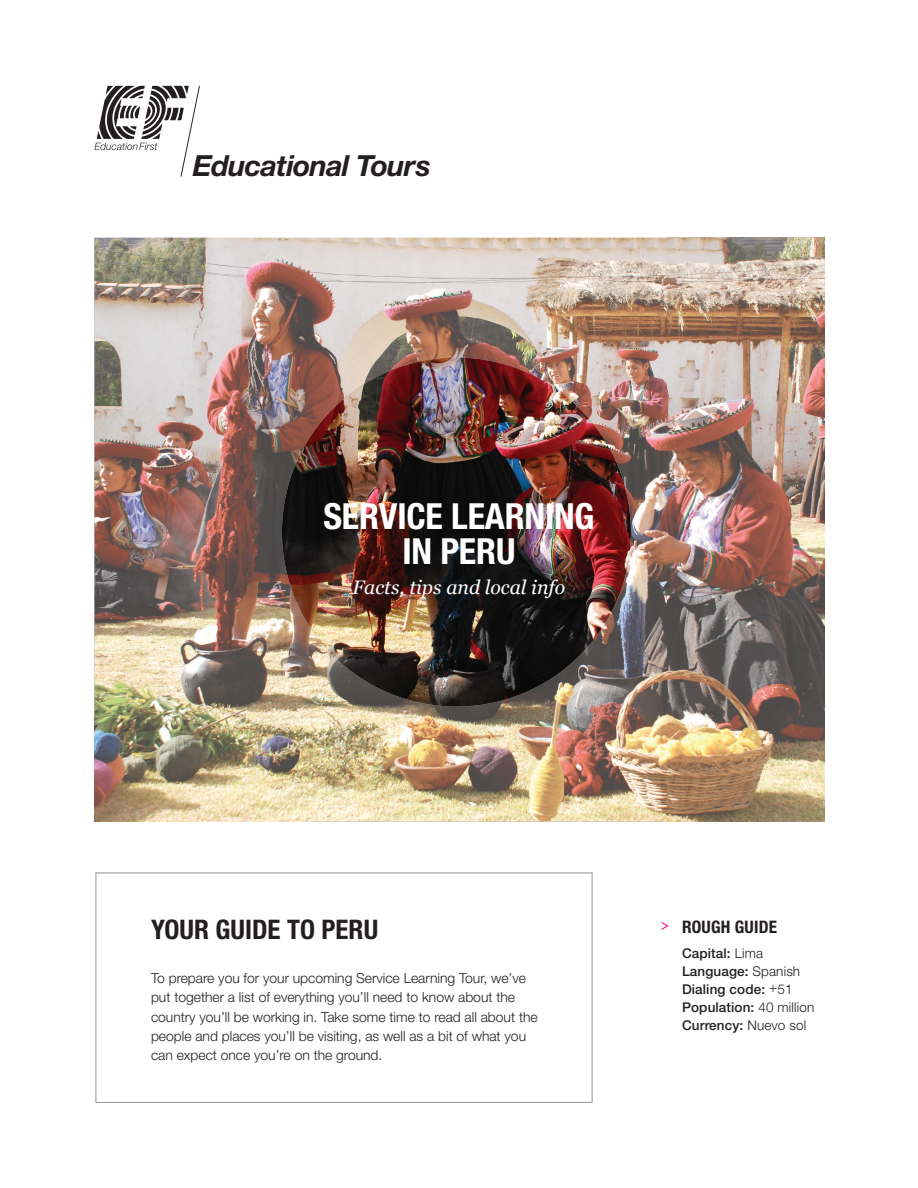
<style>
.page{position:relative;width:918px;height:1188px;background:#fff}
.page>*{position:absolute;margin:0;border:0;box-sizing:border-box;transform-origin:0 0}
.t1{font:700 condensed 36px/35.2px "Helvetica Neue LT Std";letter-spacing:-.005em;color:#fff;text-align:center}
.t2{font:italic 700 29.1px "Helvetica Neue LT Std";letter-spacing:-.03em;color:#231f20}
.t3{font:700 condensed 27px "Helvetica Neue LT Std";color:#231f20}
.t4{font:italic 19.5px "Georgia";color:#fff}
.t5{font:700 condensed 17.25px "Helvetica Neue LT Std";letter-spacing:.01em;color:#231f20}
.t6{font:300 13.8px/19.5px "Helvetica Neue LT Std";color:#231f20}
.t7{font:500 13.5px/18px "Helvetica Neue LT Std";letter-spacing:.01em;color:#231f20}
.s1{font-weight:300}
</style>
<div class="page">
<img style="left:94px;top:237px;width:731px;height:649px">
<img style="left:94px;top:238px;width:261px;height:212px">
<img style="left:355px;top:238px;width:313px;height:159px">
<img style="left:668px;top:238px;width:156px;height:584px">
<img style="left:566px;top:396px;width:102px;height:107px">
<img style="left:94px;top:450px;width:209px;height:372px">
<img style="left:615px;top:503px;width:53px;height:319px">
<img style="left:563px;top:603px;width:53px;height:219px">
<img style="left:303px;top:614px;width:52px;height:208px">
<img style="left:355px;top:670px;width:209px;height:152px">
<div style="left:96px;top:873px;width:496px;height:230px;border:1px solid #939598"></div>
<svg style="left:661px;top:922px;width:7px;height:8px"></svg>
<svg style="left:94px;top:86px;width:106px;height:91px"></svg>
<h2 class="t2" style="left:193px;top:148px;width:240px">Educational Tours</h2>
<h1 class="t1" style="left:323px;top:498px;width:273px">SERVICE LEARNING<br>IN PERU</h1>
<h3 class="t4" style="left:353px;top:573px;width:214px">Facts, tips and local info</h3>
<h3 class="t3" style="left:151px;top:913px;width:229px">YOUR GUIDE TO PERU</h3>
<p class="t5" style="left:682px;top:916px;width:97px">ROUGH GUIDE</p>
<p class="t7" style="left:682px;top:944px;width:134px">Capital: <span class="s1">Lima<br></span>Language: <span class="s1">Spanish<br></span>Dialing code: <span class="s1">+51<br></span>Population: <span class="s1">40 million<br></span>Currency: <span class="s1">Nuevo sol</span></p>
<p class="t6" style="left:151px;top:968px;width:388px">To prepare you for your upcoming Service Learning Tour, we’ve put together a list of everything you’ll need to know about the country you’ll be working in. Take some time to read all about the people and places you’ll be visiting, as well as a bit of what you can expect once you’re on the ground.</p>
</div>
